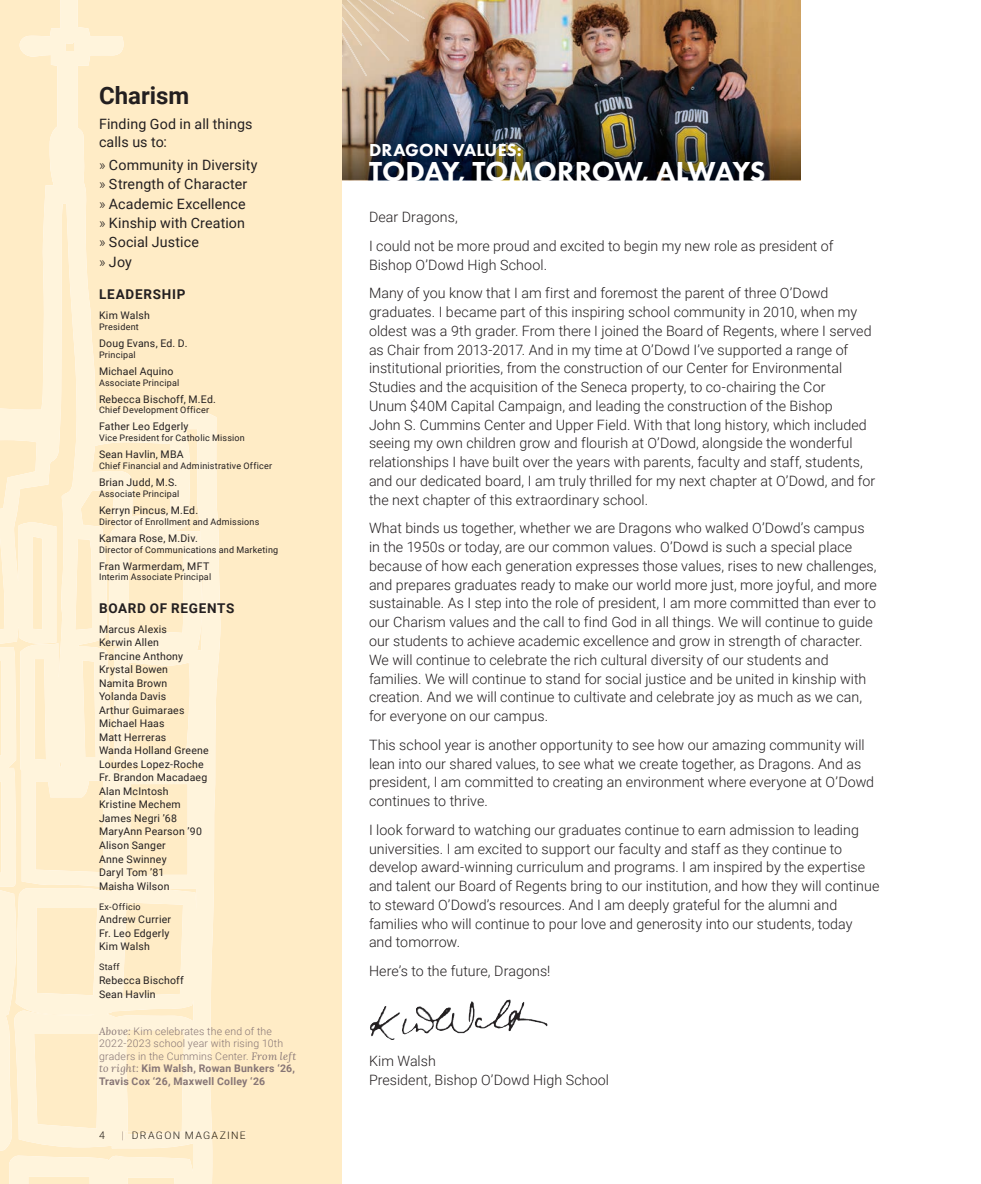
<style>
.page{position:relative;width:981px;height:1184px;background:#fff}
.page>*{position:absolute;margin:0;border:0;box-sizing:border-box;transform-origin:0 0}
.t1{font:800 28.5px "Futura PT";letter-spacing:-.01em;color:#fff}
.t2{font:700 24px "Roboto";color:#231f20}
.t3{font:800 18px "Futura PT";letter-spacing:.015em;color:#fff}
.t4{font:300 14.25px/18.8px "Roboto";letter-spacing:.005em;color:#231f20}
.t5{font:14.25px/19.4px "Roboto";letter-spacing:.01em;color:#231f20}
.t6{font:700 13.5px "Roboto";letter-spacing:.055em;color:#231f20}
.t7{font:10.5px/13.5px "Roboto";letter-spacing:.02em;color:#231f20}
.t8{font:300 10.5px/12.6px "Roboto";letter-spacing:.02em;color:#877676}
.t9{font:300 10.5px "Roboto";letter-spacing:.12em;color:#231f20}
.t10{font:9px "Roboto";letter-spacing:.025em;color:#231f20}
.s1{font-weight:300}
.s2{font-family:"Lora";font-weight:400;font-style:italic}
.s3{font-weight:700}
.s4{color:#877676}
</style>
<div class="page">
<img style="left:343px;top:0;width:458px;height:180px">
<img style="left:347px;top:0;width:11px;height:4px">
<img style="left:343px;top:4px;width:46px;height:57px">
<img style="left:343px;top:33px;width:24px;height:43px">
<img style="left:358px;top:0;width:51px;height:41px">
<img style="left:391px;top:0;width:34px;height:19px">
<div style="left:221px;top:0;width:121px;height:1184px;background:#ffecc6"></div>
<img style="left:342px;top:0;width:1px;height:180px">
<svg style="left:0;top:0;width:221px;height:1184px;background:#ffefcf"></svg>
<div style="left:99px;top:1131px;width:6px;height:7px;background:#fff4dc"></div>
<svg style="left:122px;top:1131px;width:124px;height:9px"></svg>
<svg style="left:0;top:647px;width:18px;height:503px;background:#fff2d6"></svg>
<img style="left:475px;top:1000px;width:73px;height:31px">
<svg style="left:0;top:1178px;width:5px;height:6px"></svg>
<h2 class="t2" style="left:99px;top:79px;width:92px">Charism</h2>
<p class="t5" style="left:99px;top:114px;width:155px;line-height:18px">Finding God in all things calls us to:</p>
<p class="t5" style="left:99px;top:154px;width:160px"><span class="s1">»</span> Community in Diversity <span class="s1">»</span> Strength of Character<br><span class="s1">»</span> Academic Excellence<br><span class="s1">»</span> Kinship with Creation<br><span class="s1">»</span> Social Justice<br><span class="s1">»</span> Joy</p>
<p class="t6" style="left:99px;top:284px;width:88px">LEADERSHIP</p>
<p class="t7" style="left:99px;top:308px;width:52px">Kim Walsh</p>
<p class="t10" style="left:99px;top:320px;width:41px">President</p>
<p class="t7" style="left:99px;top:336px;width:90px">Doug Evans, Ed. D.</p>
<p class="t10" style="left:99px;top:348px;width:38px">Principal</p>
<p class="t7" style="left:99px;top:364px;width:76px">Michael Aquino</p>
<p class="t10" style="left:99px;top:376px;width:82px">Associate Principal</p>
<p class="t7" style="left:99px;top:392px;width:118px">Rebecca Bischoff, M.Ed.</p>
<p class="t10" style="left:99px;top:404px;width:112px">Chief Development Officer</p>
<p class="t7" style="left:99px;top:419px;width:91px">Father Leo Edgerly</p>
<p class="t10" style="left:99px;top:432px;width:147px">Vice President for Catholic Mission</p>
<p class="t7" style="left:99px;top:447px;width:86px">Sean Havlin, MBA</p>
<p class="t10" style="left:99px;top:459px;width:175px">Chief Financial and Administrative Officer</p>
<p class="t7" style="left:99px;top:475px;width:80px">Brian Judd, M.S.</p>
<p class="t10" style="left:99px;top:487px;width:82px">Associate Principal</p>
<p class="t7" style="left:99px;top:503px;width:101px">Kerryn Pincus, M.Ed.</p>
<p class="t10" style="left:99px;top:515px;width:162px">Director of Enrollment and Admissions</p>
<p class="t7" style="left:99px;top:531px;width:100px">Kamara Rose, M.Div.</p>
<p class="t10" style="left:99px;top:543px;width:181px">Director of Communications and Marketing</p>
<p class="t7" style="left:99px;top:558px;width:112px">Fran Warmerdam, MFT</p>
<p class="t10" style="left:99px;top:571px;width:114px">Interim Associate Principal</p>
<p class="t6" style="left:99px;top:598px;width:137px">BOARD OF REGENTS</p>
<p class="t7" style="left:99px;top:622px;width:111px">Marcus Alexis<br>Kerwin Allen<br>Francine Anthony<br>Krystal Bowen<br>Namita Brown<br>Yolanda Davis<br>Arthur Guimaraes<br>Michael Haas<br>Matt Herreras<br>Wanda Holland Greene<br>Lourdes Lopez-Roche<br>Fr. Brandon Macadaeg<br>Alan McIntosh<br>Kristine Mechem<br>James Negri ’68<br>MaryAnn Pearson ’90<br>Alison Sanger<br>Anne Swinney<br>Daryl Tom ’81<br>Maisha Wilson</p>
<p class="t10" style="left:99px;top:900px;width:43px">Ex-Officio</p>
<p class="t7" style="left:99px;top:912px;width:74px">Andrew Currier<br>Fr. Leo Edgerly<br>Kim Walsh</p>
<p class="t10" style="left:99px;top:961px;width:22px">Staff</p>
<p class="t7" style="left:99px;top:973px;width:86px">Rebecca Bischoff<br>Sean Havlin</p>
<p class="t8" style="left:99px;top:1024px;width:199px"><span class="s2">Above:</span> Kim celebrates the end of the 2022-2023 school year with rising 10th graders in the Cummins Center. <span class="s2">From left to right:</span> <span class="s3">Kim Walsh, Rowan Bunkers ‘26, Travis Cox ‘26, Maxwell Colley ‘26</span></p>
<p class="t9" style="left:99px;top:1127px;width:7px">4</p>
<p class="t9" style="left:121px;top:1127px;width:126px"><span class="s4">|</span> DRAGON MAGAZINE</p>
<p class="t3" style="left:369px;top:138px;width:154px">DRAGON VALUES:</p>
<h1 class="t1" style="left:369px;top:153px;width:398px">TODAY, TOMORROW, ALWAYS</h1>
<p class="t4" style="left:369px;top:202px;width:466px;line-height:28.8px">Dear Dragons,<br>I could not be more proud and excited to begin my new role as president of</p>
<p class="t4" style="left:369px;top:249px;width:461px;line-height:28.8px">Bishop O’Dowd High School.<br>Many of you know that I am first and foremost the parent of three O’Dowd</p>
<p class="t4" style="left:369px;top:302px;width:508px">graduates. I became part of this inspiring school community in 2010, when my oldest was a 9th grader. From there I joined the Board of Regents, where I served as Chair from 2013-2017. And in my time at O’Dowd I’ve supported a range of institutional priorities, from the construction of our Center for Environmental Studies and the acquisition of the Seneca property, to co-chairing the Cor<br>Unum $40M Capital Campaign, and leading the construction of the Bishop<br>John S. Cummins Center and Upper Field. With that long history, which included seeing my own children grow and flourish at O’Dowd, alongside the wonderful relationships I have built over the years with parents, faculty and staff, students, and our dedicated board, I am truly thrilled for my next chapter at O’Dowd, and for the next chapter of this extraordinary school.</p>
<p class="t4" style="left:369px;top:518px;width:509px">What binds us together, whether we are Dragons who walked O’Dowd’s campus in the 1950s or today, are our common values. O’Dowd is such a special place because of how each generation expresses those values, rises to new challenges, and prepares graduates ready to make our world more just, more joyful, and more sustainable. As I step into the role of president, I am more committed than ever to our Charism values and the call to find God in all things. We will continue to guide our students to achieve academic excellence and grow in strength of character.<br>We will continue to celebrate the rich cultural diversity of our students and families. We will continue to stand for social justice and be united in kinship with creation. And we will continue to cultivate and celebrate joy as much as we can, for everyone on our campus.</p>
<p class="t4" style="left:369px;top:734px;width:507px">This school year is another opportunity to see how our amazing community will lean into our shared values, to see what we create together, as Dragons. And as president, I am committed to creating an environment where everyone at O’Dowd continues to thrive.</p>
<p class="t4" style="left:369px;top:820px;width:512px">I look forward to watching our graduates continue to earn admission to leading universities. I am excited to support our faculty and staff as they continue to develop award-winning curriculum and programs. I am inspired by the expertise and talent our Board of Regents bring to our institution, and how they will continue to steward O’Dowd’s resources. And I am deeply grateful for the alumni and families who will continue to pour love and generosity into our students, today and tomorrow.</p>
<p class="t4" style="left:369px;top:961px;width:183px">Here’s to the future, Dragons!</p>
<p class="t4" style="left:369px;top:1051px;width:242px">Kim Walsh<br>President, Bishop O’Dowd High School</p>
</div>
